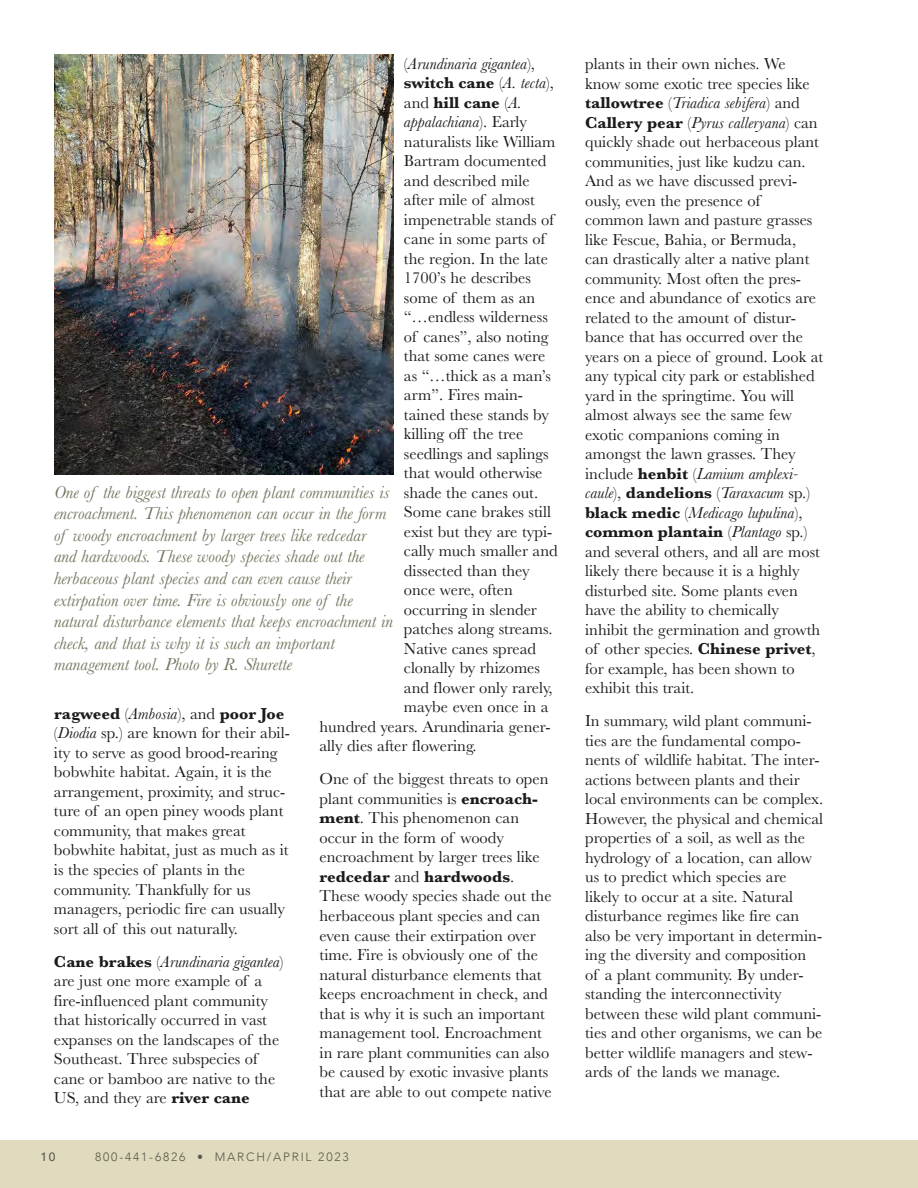
<style>
.page{position:relative;width:918px;height:1188px;background:#fff}
.page>*{position:absolute;margin:0;border:0;box-sizing:border-box;transform-origin:0 0}
.t1{font:italic 18px/21.6px "Baskerville";color:#767661}
.t2{font:16.5px/19.5px "Baskerville";color:#1c1b1a}
.t3{font:italic 16.5px "Baskerville";color:#1c1b1a}
.t4{font:700 16.5px "Baskerville";color:#1c1b1a}
.t5{font:300 12px "Avenir";letter-spacing:.15em;color:#585848}
.t6{font:500 12px "Avenir";color:#585848}
.s1{font-style:normal}
.s2{font-weight:400}
.s3{font-weight:400;font-style:italic}
.s4{font-weight:700}
.s5{font-style:italic}
</style>
<div class="page">
<div style="left:0;top:1140px;width:918px;height:48px;background:#e0dbbf"></div>
<img style="left:54px;top:54px;width:339px;height:421px">
<p class="t3" style="left:404px;top:53px;width:133px"><span class="s1">(</span>Arundinaria gigantea<span class="s1">),</span></p>
<p class="t4" style="left:404px;top:72px;width:152px">switch cane <span class="s2">(</span><span class="s3">A. tecta</span><span class="s2">),</span></p>
<p class="t4" style="left:404px;top:91px;width:119px"><span class="s2">and</span> hill cane <span class="s2">(</span><span class="s3">A.</span></p>
<p class="t3" style="left:404px;top:111px;width:125px">appalachiana<span class="s1">). Early</span></p>
<p class="t2" style="left:404px;top:132px;width:153px">naturalists like William</p>
<p class="t2" style="left:404px;top:152px;width:144px">Bartram documented</p>
<p class="t2" style="left:404px;top:171px;width:127px">and described mile</p>
<p class="t2" style="left:404px;top:191px;width:132px">after mile of almost</p>
<p class="t2" style="left:404px;top:210px;width:152px">impenetrable stands of</p>
<p class="t2" style="left:404px;top:230px;width:143px">cane in some parts of</p>
<p class="t2" style="left:404px;top:249px;width:145px">the region. In the late</p>
<p class="t2" style="left:404px;top:269px;width:128px">1700’s he describes</p>
<p class="t2" style="left:404px;top:288px;width:133px">some of them as an</p>
<p class="t2" style="left:404px;top:308px;width:145px">“…endless wilderness</p>
<p class="t2" style="left:404px;top:327px;width:146px">of canes”, also noting</p>
<p class="t2" style="left:404px;top:347px;width:143px">that some canes were</p>
<p class="t2" style="left:404px;top:366px;width:149px">as “…thick as a man’s</p>
<p class="t2" style="left:404px;top:386px;width:121px">arm”. Fires main-</p>
<p class="t2" style="left:404px;top:405px;width:146px">tained these stands by</p>
<p class="t2" style="left:404px;top:425px;width:121px">killing off the tree</p>
<p class="t2" style="left:404px;top:444px;width:146px">seedlings and saplings</p>
<p class="t2" style="left:404px;top:464px;width:140px">that would otherwise</p>
<p class="t2" style="left:404px;top:483px;width:136px">shade the canes out.</p>
<p class="t2" style="left:404px;top:503px;width:149px">Some cane brakes still</p>
<p class="t2" style="left:404px;top:522px;width:150px">exist but they are typi-</p>
<p class="t2" style="left:404px;top:542px;width:155px">cally much smaller and</p>
<p class="t2" style="left:404px;top:561px;width:127px">dissected than they</p>
<p class="t2" style="left:404px;top:581px;width:110px">once were, often</p>
<p class="t2" style="left:404px;top:600px;width:135px">occurring in slender</p>
<p class="t2" style="left:404px;top:620px;width:150px">patches along streams.</p>
<p class="t2" style="left:404px;top:639px;width:134px">Native canes spread</p>
<p class="t2" style="left:404px;top:659px;width:138px">clonally by rhizomes</p>
<p class="t2" style="left:404px;top:678px;width:150px">and flower only rarely,</p>
<p class="t2" style="left:404px;top:698px;width:146px">maybe even once in a</p>
<p class="t2" style="left:320px;top:717px;width:233px">hundred years. Arundinaria gener-</p>
<p class="t2" style="left:320px;top:737px;width:159px">ally dies after flowering.</p>
<p class="t2" style="left:320px;top:770px;width:234px">One of the biggest threats to open plant communities is <span class="s4">encroach&shy;ment</span>. This phenomenon can occur in the form of woody encroachment by larger trees like <span class="s4">redcedar</span> and <span class="s4">hardwoods</span>.<br>These woody species shade out the herbaceous plant species and can even cause their extirpation over time. Fire is obviously one of the natural disturbance elements that keeps encroachment in check, and that is why it is such an important management tool. Encroachment in rare plant communities can also be caused by exotic invasive plants that are able to out compete native</p>
<p class="t1" style="left:54px;top:481px;width:341px">One of the biggest threats to open plant communities is encroachment. This phenomenon can occur in the form of woody encroachment by larger trees like redcedar and hardwoods. These woody species shade out the herbaceous plant species and can even cause their extirpation over time. Fire is obviously one of the natural disturbance elements that keeps encroachment in check, and that is why it is such an important management tool. Photo by R. Shurette</p>
<p class="t2" style="left:54px;top:704px;width:237px"><span class="s4">ragweed</span> (<span class="s5">Ambosia</span>), and <span class="s4">poor Joe </span>(<span class="s5">Diodia</span> sp.) are known for their abil&shy;ity to serve as good brood-rearing bobwhite habitat. Again, it is the arrangement, proximity, and struc&shy;ture of an open piney woods plant community, that makes great bobwhite habitat, just as much as it is the species of plants in the community. Thankfully for us managers, periodic fire can usually sort all of this out naturally.</p>
<p class="t2" style="left:54px;top:952px;width:231px"><span class="s4">Cane brakes</span> (<span class="s5">Arundinaria gigantea</span>) are just one more example of a fire-influenced plant community that historically occurred in vast expanses on the landscapes of the<br>Southeast. Three subspecies of cane or bamboo are native to the<br>US, and they are <span class="s4">river cane</span></p>
<p class="t6" style="left:40px;top:1146px;width:17px">10</p>
<p class="t5" style="left:95px;top:1150px;width:255px">800-441-6826 • MARCH/APRIL 2023</p>
<p class="t2" style="left:585px;top:54px;width:240px">plants in their own niches. We know some exotic tree species like <span class="s4">tallowtree</span> (<span class="s5">Triadica sebifera</span>) and<br><span class="s4">Callery pear</span> (<span class="s5">Pyrus calleryana</span>) can quickly shade out herbaceous plant communities, just like kudzu can.<br>And as we have discussed previ&shy;ously, even the presence of common lawn and pasture grasses like Fescue, Bahia, or Bermuda, can drastically alter a native plant community. Most often the pres&shy;ence and abundance of exotics are related to the amount of distur&shy;bance that has occurred over the years on a piece of ground. Look at any typical city park or established yard in the springtime. You will almost always see the same few exotic companions coming in amongst the lawn grasses. They include <span class="s4">henbit</span> (<span class="s5">Lamium amplexi&shy;caule</span>), <span class="s4">dandelions</span> (<span class="s5">Taraxacum</span> sp.) <span class="s4">black medic</span> (<span class="s5">Medicago lupulina</span>), <span class="s4">common plantain</span> (<span class="s5">Plantago</span> sp.) and several others, and all are most likely there because it is a highly disturbed site. Some plants even have the ability to chemically inhibit the germination and growth of other species. <span class="s4">Chinese privet</span>, for example, has been shown to exhibit this trait.</p>
<p class="t2" style="left:585px;top:711px;width:240px">In summary, wild plant communi&shy;ties are the fundamental compo&shy;nents of wildlife habitat. The inter&shy;actions between plants and their local environments can be complex.<br>However, the physical and chemical properties of a soil, as well as the hydrology of a location, can allow us to predict which species are likely to occur at a site. Natural disturbance regimes like fire can also be very important in determin&shy;ing the diversity and composition<br>of a plant community. By under&shy;standing the interconnectivity between these wild plant communi&shy;ties and other organisms, we can be better wildlife managers and stew&shy;ards of the lands we manage.</p>
</div>
